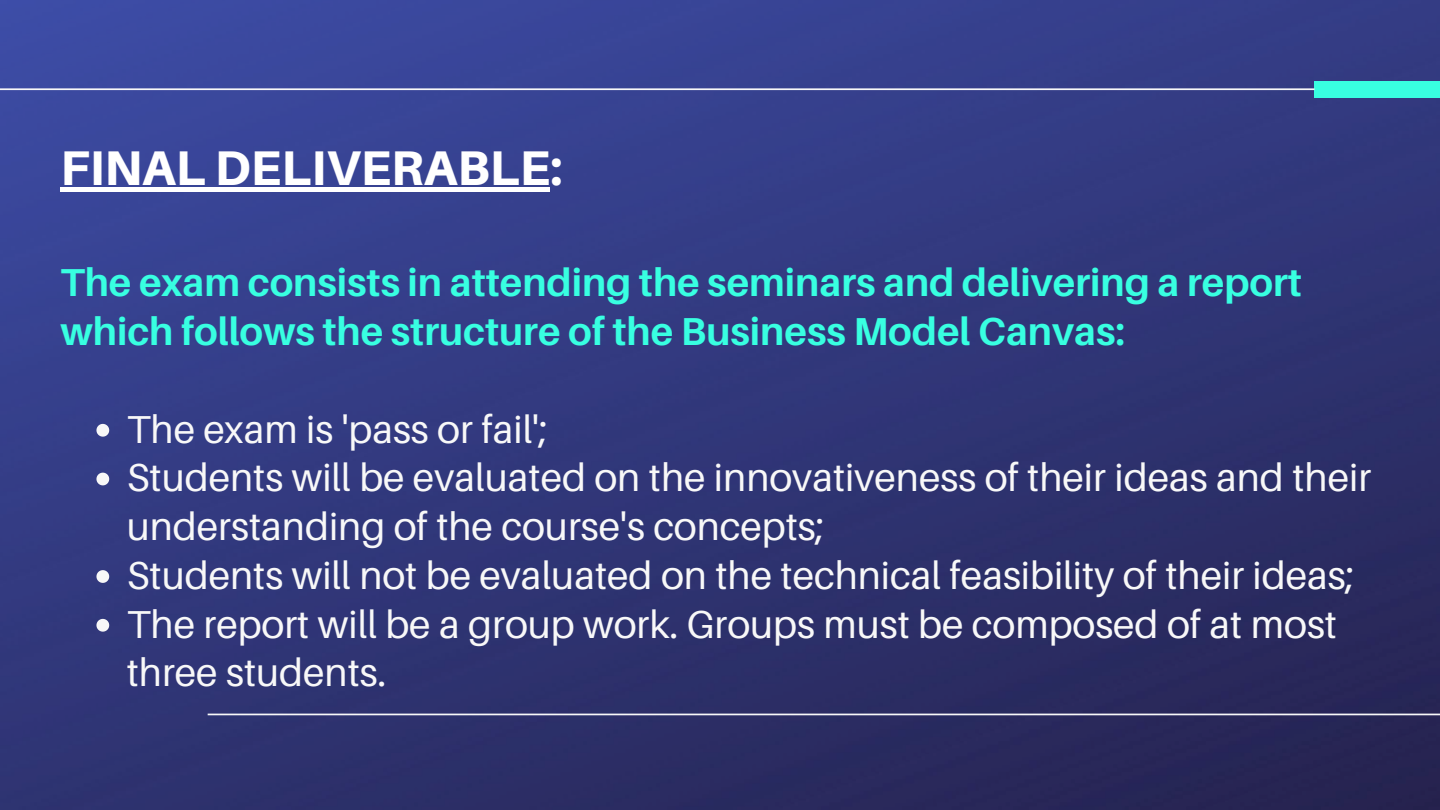
<style>
.page{position:relative;width:1440px;height:810px;background:#fff}
.page>*{position:absolute;margin:0;border:0;box-sizing:border-box;transform-origin:0 0}
.t1{font:800 48.7px "Aileron";color:#fff}
.t2{font:39px/48.8px "Aileron";color:#f8f8f8}
.t3{font:700 39px/48.8px "Aileron";color:#38ffe1}
</style>
<div class="page">
<img style="left:0;top:0;width:1440px;height:810px">
<svg style="left:96px;top:424px;width:13px;height:13px"></svg>
<svg style="left:96px;top:473px;width:13px;height:12px"></svg>
<svg style="left:96px;top:570px;width:13px;height:13px"></svg>
<svg style="left:96px;top:619px;width:13px;height:13px"></svg>
<hr style="left:60px;top:188px;width:490px;height:4px;background:#fff">
<div style="left:1315px;top:81px;width:125px;height:17px;background:#38ffe1"></div>
<svg style="left:0;top:88px;width:1315px;height:2px"></svg>
<svg style="left:208px;top:714px;width:1232px;height:1px"></svg>
<p class="t1" style="left:60px;top:137px;width:504px">FINAL DELIVERABLE:</p>
<p class="t3" style="left:60px;top:258px;width:1243px">The exam consists in attending the seminars and delivering a report which follows the structure of the Business Model Canvas:</p>
<p class="t2" style="left:127px;top:404px;width:1246px">The exam is 'pass or fail';<br>Students will be evaluated on the innovativeness of their ideas and their understanding of the course's concepts;<br>Students will not be evaluated on the technical feasibility of their ideas; The report will be a group work. Groups must be composed of at most three students.</p>
</div>
